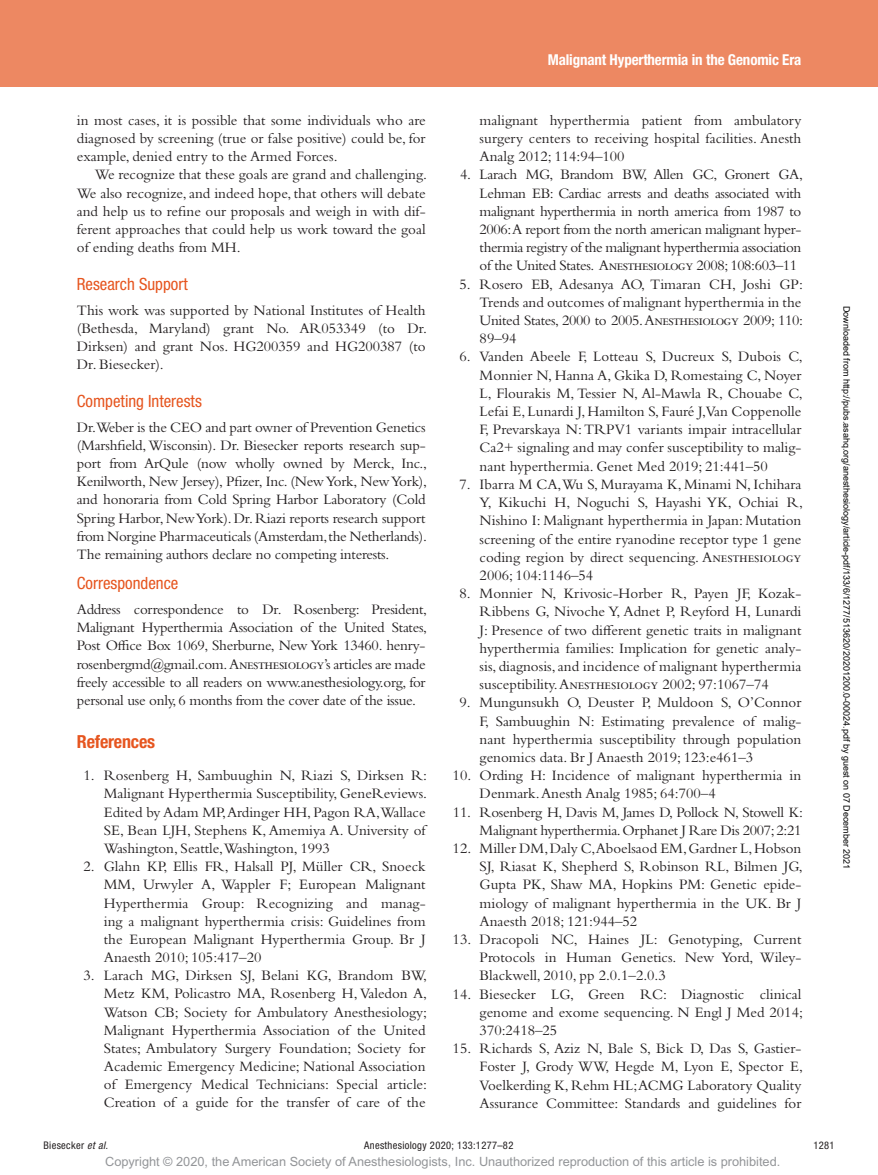
<style>
.page{position:relative;width:878px;height:1175px;background:#fff}
.page>*{position:absolute;margin:0;border:0;box-sizing:border-box;transform-origin:0 0}
.t1{font:700 condensed 18px "Helvetica Neue LT Std";letter-spacing:-.01em;color:#e6551f}
.t2{font:condensed 16.8px "Helvetica Neue LT Std";color:#e6551f}
.t3{font:15px/18.1px "Bembo Std";color:#231f20;text-align:justify}
.t4{font:15px/18.1px "Bembo Std";letter-spacing:-.02em;color:#231f20;text-align:right}
.t5{font:700 condensed 15px "Helvetica Neue LT Std";letter-spacing:-.01em;color:#fff}
.t6{font:12.75px "Arial MT Std";color:#939598}
.t7{font:condensed 10.5px "Helvetica Neue LT Std";letter-spacing:.03em;color:#231f20}
.t8{font:9px "Arial";color:#000}
.s1{font-style:italic}
</style>
<div class="page">
<div style="left:0;top:0;width:878px;height:86px;background:#ed8862"></div>
<p class="t5" style="left:548px;top:51px;width:255px">Malignant Hyperthermia in the Genomic Era</p>
<p class="t3" style="left:77px;top:111px;width:350px">in most cases, it is possible that some individuals who are diagnosed by screening (true or false positive) could be, for example, denied entry to the Armed Forces.</p>
<p class="t3" style="left:77px;top:165px;width:352px;text-indent:18px">We recognize that these goals are grand and challenging.<br>We also recognize, and indeed hope, that others will debate and help us to refine our proposals and weigh in with dif&shy;ferent approaches that could help us work toward the goal of ending deaths from MH.</p>
<p class="t2" style="left:77px;top:274px;width:112px">Research Support</p>
<p class="t3" style="left:77px;top:300px;width:352px">This work was supported by National Institutes of Health (Bethesda, Maryland) grant No. AR053349 (to Dr.<br>Dirksen) and grant Nos. HG200359 and HG200387 (to Dr. Biesecker).</p>
<p class="t2" style="left:77px;top:391px;width:126px">Competing Interests</p>
<p class="t3" style="left:77px;top:418px;width:352px">Dr.Weber is the CEO and part owner of Prevention Genetics (Marshfield, Wisconsin). Dr. Biesecker reports research sup&shy;port from ArQule (now wholly owned by Merck, Inc., Kenilworth, New Jersey), Pfizer, Inc. (New York, New York), and honoraria from Cold Spring Harbor Laboratory (Cold Spring Harbor, New York). Dr. Riazi reports research support from Norgine Pharmaceuticals (Amsterdam, the Netherlands).<br>The remaining authors declare no competing interests.</p>
<p class="t2" style="left:77px;top:573px;width:103px">Correspondence</p>
<p class="t3" style="left:77px;top:600px;width:352px">Address correspondence to Dr. Rosenberg: President, Malignant Hyperthermia Association of the United States, Post Office Box 1069, Sherburne, New York 13460. henry&shy;rosenbergmd@gmail.com. Anesthesiology’s articles are made freely accessible to all readers on www.anesthesiology.org, for personal use only, 6 months from the cover date of the issue.</p>
<p class="t1" style="left:77px;top:731px;width:80px">References</p>
<p class="t3" style="left:104px;top:766px;width:325px;text-indent:-20px">1. Rosenberg H, Sambuughin N, Riazi S, Dirksen R:<br>Malignant Hyperthermia Susceptibility, GeneReviews.<br>Edited by Adam MP, Ardinger HH, Pagon RA,Wallace SE, Bean LJH, Stephens K, Amemiya A. University of Washington, Seattle,Washington, 1993</p>
<p class="t3" style="left:104px;top:857px;width:323px;text-indent:-20px">2. Glahn KP, Ellis FR, Halsall PJ, Müller CR, Snoeck MM, Urwyler A, Wappler F; European Malignant Hyperthermia Group: Recognizing and manag&shy;ing a malignant hyperthermia crisis: Guidelines from the European Malignant Hyperthermia Group. Br J Anaesth 2010; 105:417–20</p>
<p class="t3" style="left:104px;top:966px;width:325px;text-indent:-20px">3. Larach MG, Dirksen SJ, Belani KG, Brandom BW, Metz KM, Policastro MA, Rosenberg H, Valedon A, Watson CB; Society for Ambulatory Anesthesiology; Malignant Hyperthermia Association of the United States; Ambulatory Surgery Foundation; Society for Academic Emergency Medicine; National Association of Emergency Medical Technicians: Special article:<br>Creation of a guide for the transfer of care of the</p>
<p class="t3" style="left:479px;top:111px;width:323px">malignant hyperthermia patient from ambulatory surgery centers to receiving hospital facilities. Anesth Analg 2012; 114:94–100</p>
<p class="t3" style="left:479px;top:165px;width:325px;text-indent:-20px">4. Larach MG, Brandom BW, Allen GC, Gronert GA, Lehman EB: Cardiac arrests and deaths associated with malignant hyperthermia in north america from 1987 to 2006:A report from the north american malignant hyper&shy;thermia registry of the malignant hyperthermia association of the United States. Anesthesiology 2008; 108:603–11</p>
<p class="t3" style="left:479px;top:274px;width:325px;text-indent:-20px">5. Rosero EB, Adesanya AO, Timaran CH, Joshi GP:<br>Trends and outcomes of malignant hyperthermia in the United States, 2000 to 2005. Anesthesiology 2009; 110:<br>89–94</p>
<p class="t3" style="left:479px;top:347px;width:325px;text-indent:-20px">6. Vanden Abeele F, Lotteau S, Ducreux S, Dubois C, Monnier N, Hanna A, Gkika D, Romestaing C, Noyer L, Flourakis M, Tessier N, Al-Mawla R, Chouabe C, Lefai E, Lunardi J, Hamilton S, Fauré J,Van Coppenolle F, Prevarskaya N: TRPV1 variants impair intracellular Ca2+ signaling and may confer susceptibility to malig&shy;nant hyperthermia. Genet Med 2019; 21:441–50</p>
<p class="t3" style="left:479px;top:475px;width:325px;text-indent:-20px">7. Ibarra M CA,Wu S, Murayama K, Minami N, Ichihara Y, Kikuchi H, Noguchi S, Hayashi YK, Ochiai R, Nishino I: Malignant hyperthermia in Japan: Mutation screening of the entire ryanodine receptor type 1 gene coding region by direct sequencing. Anesthesiology 2006; 104:1146–54</p>
<p class="t3" style="left:479px;top:584px;width:323px;text-indent:-20px">8. Monnier N, Krivosic-Horber R, Payen JF, Kozak-Ribbens G, Nivoche Y, Adnet P, Reyford H, Lunardi J: Presence of two different genetic traits in malignant hyperthermia families: Implication for genetic analy&shy;sis, diagnosis, and incidence of malignant hyperthermia susceptibility. Anesthesiology 2002; 97:1067–74</p>
<p class="t3" style="left:479px;top:693px;width:323px;text-indent:-20px">9. Mungunsukh O, Deuster P, Muldoon S, O’Connor F, Sambuughin N: Estimating prevalence of malig&shy;nant hyperthermia susceptibility through population genomics data. Br J Anaesth 2019; 123:e461–3</p>
<p class="t3" style="left:479px;top:766px;width:323px;text-indent:-27px">10. Ording H: Incidence of malignant hyperthermia in<br>Denmark. Anesth Analg 1985; 64:700–4</p>
<p class="t4" style="left:453px;top:802px;width:351px">11. Rosenberg H, Davis M, James D, Pollock N, Stowell K:<br>Malignant hyperthermia. Orphanet J Rare Dis 2007; 2:21</p>
<p class="t3" style="left:479px;top:839px;width:325px;text-indent:-27px">12. Miller DM, Daly C,Aboelsaod EM, Gardner L, Hobson SJ, Riasat K, Shepherd S, Robinson RL, Bilmen JG, Gupta PK, Shaw MA, Hopkins PM: Genetic epide&shy;miology of malignant hyperthermia in the UK. Br J Anaesth 2018; 121:944–52</p>
<p class="t3" style="left:479px;top:930px;width:323px;text-indent:-27px">13. Dracopoli NC, Haines JL: Genotyping, Current Protocols in Human Genetics. New Yord, Wiley-Blackwell, 2010, pp 2.0.1–2.0.3</p>
<p class="t3" style="left:479px;top:984px;width:325px;text-indent:-27px">14. Biesecker LG, Green RC: Diagnostic clinical genome and exome sequencing. N Engl J Med 2014; 370:2418–25</p>
<p class="t3" style="left:479px;top:1039px;width:325px;text-indent:-27px">15. Richards S, Aziz N, Bale S, Bick D, Das S, Gastier-Foster J, Grody WW, Hegde M, Lyon E, Spector E, Voelkerding K, Rehm HL; ACMG Laboratory Quality Assurance Committee: Standards and guidelines for</p>
<p class="t8" style="left:850px;top:306px;width:565px;rotate:90deg">Downloaded from http://pubs.asahq.org/anesthesiology/article-pdf/133/6/1277/513620/20201200.0-00024.pdf by guest on 07 December 2021</p>
<p class="t7" style="left:44px;top:1139px;width:66px">Biesecker <span class="s1">et al.</span></p>
<p class="t7" style="left:364px;top:1139px;width:151px">Anesthesiology 2020; 133:1277–82</p>
<p class="t7" style="left:813px;top:1139px;width:23px">1281</p>
<p class="t6" style="left:105px;top:1154px;width:676px">Copyright © 2020, the American Society of Anesthesiologists, Inc. Unauthorized reproduction of this article is prohibited.</p>
</div>
